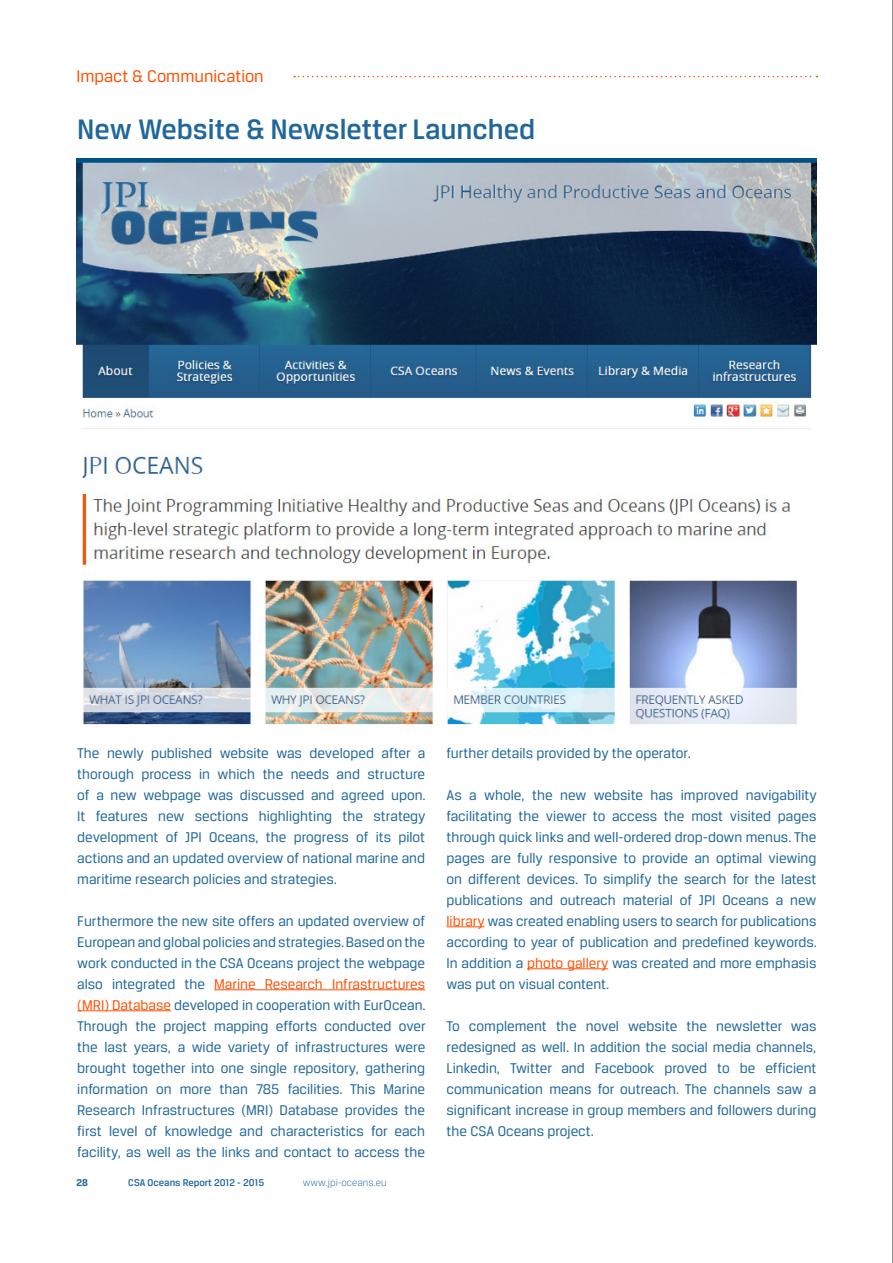
<style>
.page{position:relative;width:893px;height:1263px;background:#fff}
.page>*{position:absolute;margin:0;border:0;box-sizing:border-box;transform-origin:0 0}
.Subtitle_1{font:500 30px "Breuer Text";color:#20679b}
.t1{font:18px "Breuer Text";color:#ff4f00}
.Bodytext{font:15px/21px "Breuer Text";color:#20679b;text-align:justify}
.t2{font:500 10.5px "Breuer Text";color:#20679b}
.t3{font:300 10.5px "Breuer Text";color:#20679b}
.t4{font:700 10.5px "Breuer Text";color:#20679b}
.s1{color:#ff4f00}
</style>
<div class="page">
<svg style="left:294px;top:76px;width:523px;height:1px"></svg>
<hr style="left:892px;top:0;width:1px;height:1263px;background:#231f20">
<img style="left:77px;top:158px;width:739px;height:567px">
<hr style="left:214px;top:989px;width:211px;height:1px;background:#ff4f00">
<hr style="left:77px;top:1010px;width:94px;height:1px;background:#ff4f00">
<hr style="left:446px;top:926px;width:39px;height:1px;background:#ff4f00">
<hr style="left:527px;top:968px;width:81px;height:1px;background:#ff4f00">
<p class="t1" style="left:77px;top:66px;width:189px">Impact &amp; Communication</p>
<p class="Subtitle_1" style="left:77px;top:113px;width:460px">New Website &amp; Newsletter Launched</p>
<p class="Bodytext" style="left:77px;top:742px;width:350px">The newly published website was developed after a thorough process in which the needs and structure of a new webpage was discussed and agreed upon.<br>It features new sections highlighting the strategy development of JPI Oceans, the progress of its pilot actions and an updated overview of national marine and maritime research policies and strategies.</p>
<p class="Bodytext" style="left:77px;top:910px;width:350px">Furthermore the new site offers an updated overview of European and global policies and strategies. Based on the work conducted in the CSA Oceans project the webpage also integrated the <span class="s1">Marine Research Infrastructures (MRI) Database</span> developed in cooperation with EurOcean.<br>Through the project mapping efforts conducted over the last years, a wide variety of infrastructures were brought together into one single repository, gathering information on more than 785 facilities. This Marine Research Infrastructures (MRI) Database provides the first level of knowledge and characteristics for each facility, as well as the links and contact to access the</p>
<p class="t4" style="left:77px;top:1177px;width:13px">28</p>
<p class="t2" style="left:128px;top:1177px;width:137px">CSA Oceans Report 2012 - 2015</p>
<p class="t3" style="left:303px;top:1177px;width:85px">www.jpi-oceans.eu</p>
<p class="Bodytext" style="left:446px;top:742px;width:246px">further details provided by the operator.</p>
<p class="Bodytext" style="left:446px;top:784px;width:372px">As a whole, the new website has improved navigability facilitating the viewer to access the most visited pages through quick links and well-ordered drop-down menus. The pages are fully responsive to provide an optimal viewing on different devices. To simplify the search for the latest publications and outreach material of JPI Oceans a new <span class="s1">library</span> was created enabling users to search for publications according to year of publication and predefined keywords.<br>In addition a <span class="s1">photo gallery</span> was created and more emphasis was put on visual content.</p>
<p class="Bodytext" style="left:446px;top:1015px;width:371px">To complement the novel website the newsletter was redesigned as well. In addition the social media channels, Linkedin, Twitter and Facebook proved to be efficient communication means for outreach. The channels saw a significant increase in group members and followers during the CSA Oceans project.</p>
</div>
